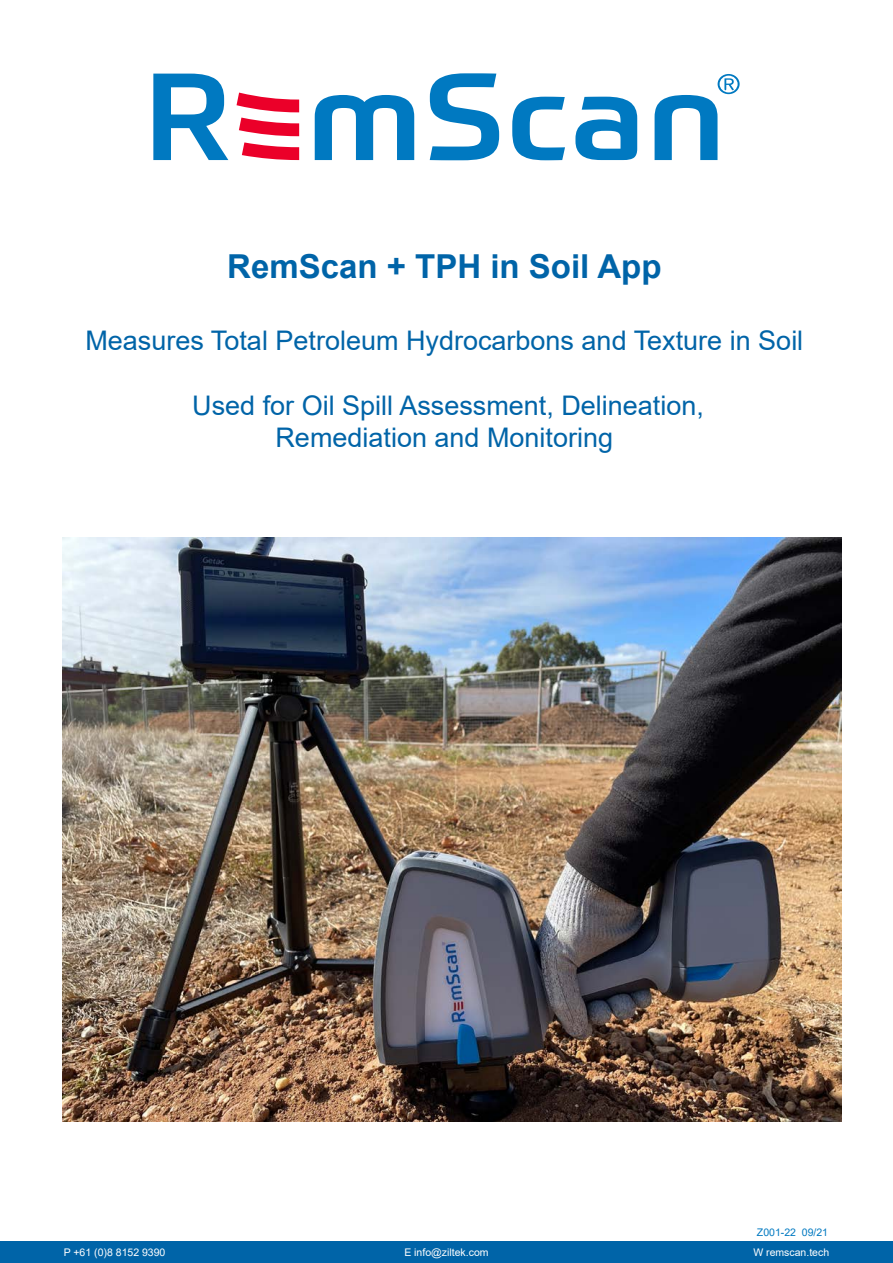
<style>
.page{position:relative;width:893px;height:1263px;background:#fff}
.page>*{position:absolute;margin:0;border:0;box-sizing:border-box;transform-origin:0 0}
.t1{font:700 33px "Arial";color:#0064a8}
.t2{font:27px/32.4px "Arial";color:#0064a8;text-align:center}
.t3{font:10.5px "Arial";color:#fff}
.t4{font:10.5px "Arial";color:#0079c1}
</style>
<div class="page">
<svg style="left:153px;top:74px;width:75px;height:86px"></svg>
<svg style="left:315px;top:95px;width:99px;height:65px"></svg>
<svg style="left:430px;top:73px;width:69px;height:87px"></svg>
<svg style="left:512px;top:97px;width:53px;height:63px"></svg>
<svg style="left:575px;top:97px;width:62px;height:63px"></svg>
<svg style="left:237px;top:93px;width:62px;height:19px"></svg>
<svg style="left:239px;top:118px;width:60px;height:18px"></svg>
<svg style="left:242px;top:142px;width:57px;height:18px"></svg>
<svg style="left:655px;top:74px;width:85px;height:86px"></svg>
<div style="left:0;top:1242px;width:893px;height:21px;background:#0064a8"></div>
<img style="left:63px;top:537px;width:779px;height:585px">
<p class="t1" style="left:227px;top:243px;width:436px">RemScan + TPH in Soil App</p>
<p class="t2" style="left:85px;top:324px;width:719px">Measures Total Petroleum Hydrocarbons and Texture in Soil</p>
<p class="t2" style="left:192px;top:389px;width:513px">Used for Oil Spill Assessment, Delineation,<br>Remediation and Monitoring</p>
<p class="t4" style="left:757px;top:1224px;width:73px">Z001-22 09/21</p>
<p class="t3" style="left:64px;top:1245px;width:103px">P +61 (0)8 8152 9390</p>
<p class="t3" style="left:404px;top:1245px;width:86px">E info@ziltek.com</p>
<p class="t3" style="left:753px;top:1245px;width:77px">W remscan.tech</p>
</div>
